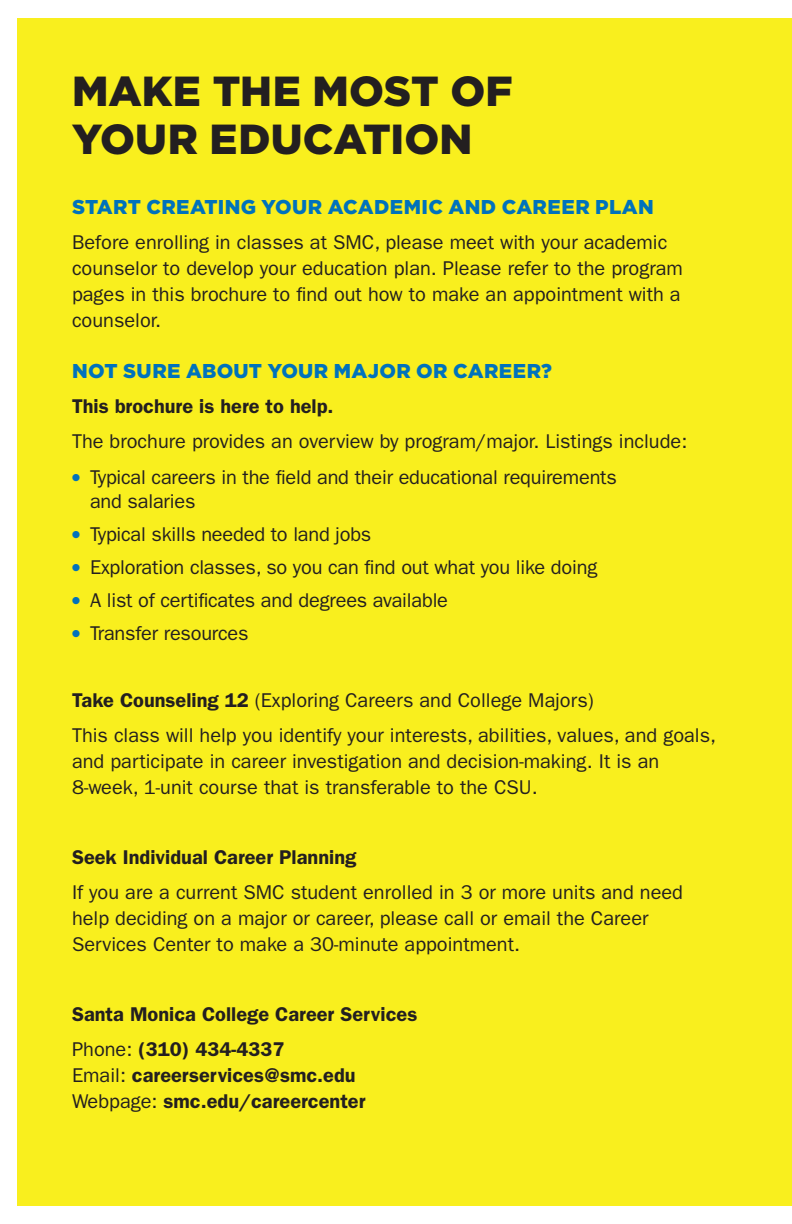
<style>
.page{position:relative;width:792px;height:1224px;background:#fff}
.page>*{position:absolute;margin:0;border:0;box-sizing:border-box;transform-origin:0 0}
.H2-24_28{font:900 42px/48px "Gotham";letter-spacing:.005em;color:#231f20}
.Course_Description{font:20px/26px "ITC Franklin Gothic Std";color:#231f20}
.Bullet_List{font:20px/24px "ITC Franklin Gothic Std";letter-spacing:-.01em;color:#231f20}
.Course_Description-2{font:600 20px "ITC Franklin Gothic Std";color:#231f20}
.H3-10_12{font:900 20px "Gotham";letter-spacing:.015em;color:#0072bc}
.s1{color:#0072bc}
.s2{font-weight:600}
.s3{font-weight:400}
</style>
<div class="page">
<div style="left:18px;top:18px;width:774px;height:1188px;background:#f9ef1e"></div>
<h2 class="H2-24_28" style="left:72px;top:66px;width:442px">MAKE THE MOST OF<br>YOUR EDUCATION</h2>
<h3 class="H3-10_12" style="left:72px;top:193px;width:583px">START CREATING YOUR ACADEMIC AND CAREER PLAN</h3>
<p class="Course_Description" style="left:72px;top:229px;width:612px">Before enrolling in classes at SMC, please meet with your academic counselor to develop your education plan. Please refer to the program pages in this brochure to find out how to make an appointment with a counselor.</p>
<h3 class="H3-10_12" style="left:72px;top:357px;width:482px">NOT SURE ABOUT YOUR MAJOR OR CAREER?</h3>
<p class="Course_Description-2" style="left:72px;top:394px;width:263px">This brochure is here to help.</p>
<p class="Course_Description" style="left:72px;top:428px;width:617px">The brochure provides an overview by program/major. Listings include:</p>
<p class="Bullet_List" style="left:90px;top:465px;width:528px;text-indent:-18px"><span class="s1">●</span> Typical careers in the field and their educational requirements and salaries</p>
<p class="Bullet_List" style="left:72px;top:522px;width:301px"><span class="s1">●</span> Typical skills needed to land jobs</p>
<p class="Bullet_List" style="left:72px;top:555px;width:527px"><span class="s1">●</span> Exploration classes, so you can find out what you like doing</p>
<p class="Bullet_List" style="left:72px;top:588px;width:378px"><span class="s1">●</span> A list of certificates and degrees available</p>
<p class="Bullet_List" style="left:72px;top:621px;width:178px"><span class="s1">●</span> Transfer resources</p>
<p class="Course_Description" style="left:72px;top:687px;width:523px"><span class="s2">Take Counseling 12</span> (Exploring Careers and College Majors)</p>
<p class="Course_Description" style="left:72px;top:722px;width:646px">This class will help you identify your interests, abilities, values, and goals, and participate in career investigation and decision-making. It is an<br>8-week, 1-unit course that is transferable to the CSU.</p>
<p class="Course_Description-2" style="left:72px;top:845px;width:286px">Seek Individual Career Planning</p>
<p class="Course_Description" style="left:72px;top:879px;width:613px">If you are a current SMC student enrolled in 3 or more units and need help deciding on a major or career, please call or email the Career<br>Services Center to make a 30-minute appointment.</p>
<p class="Course_Description-2" style="left:72px;top:1002px;width:347px">Santa Monica College Career Services</p>
<p class="Course_Description-2" style="left:72px;top:1037px;width:214px"><span class="s3">Phone:</span> (310) 434-4337</p>
<p class="Course_Description-2" style="left:72px;top:1063px;width:285px"><span class="s3">Email:</span> careerservices@smc.edu</p>
<p class="Course_Description-2" style="left:72px;top:1089px;width:295px"><span class="s3">Webpage:</span> smc.edu/careercenter</p>
</div>
